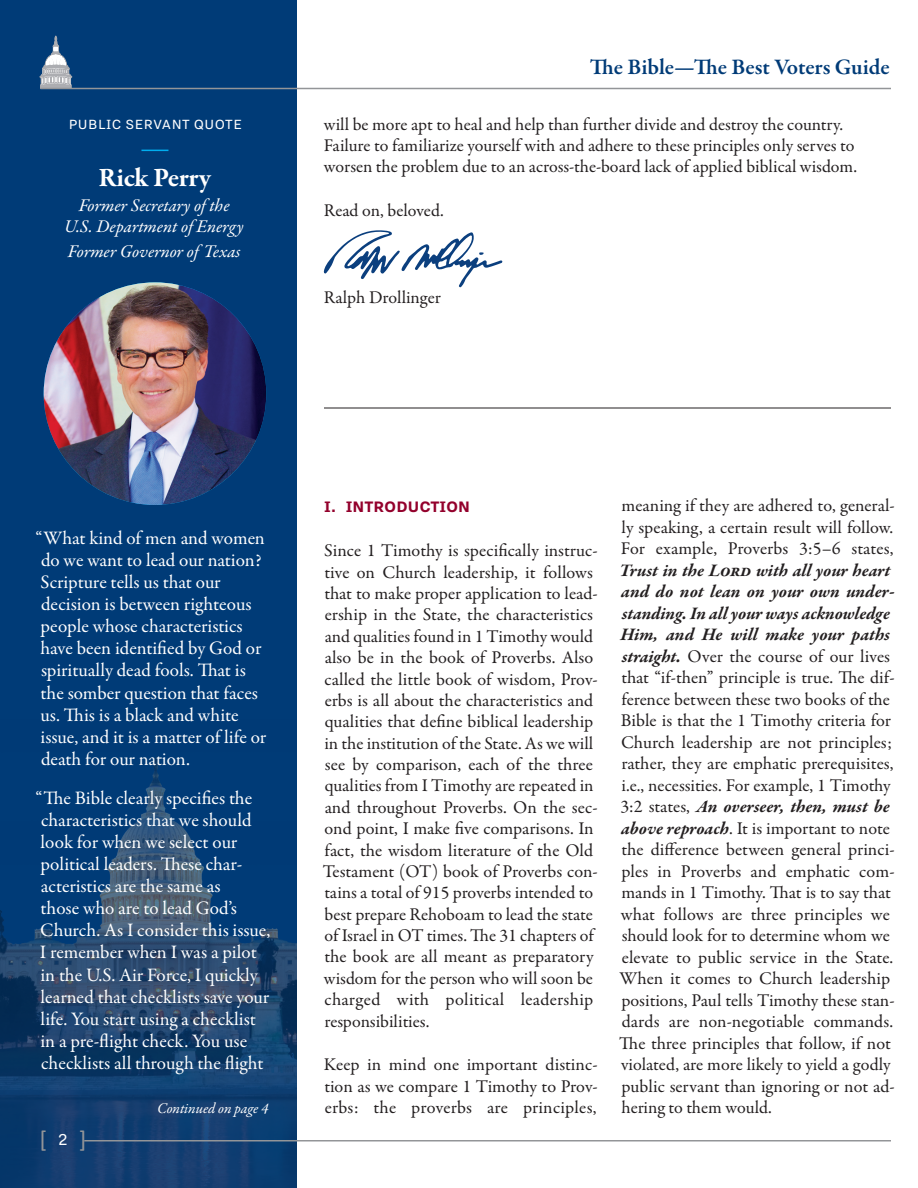
<style>
.page{position:relative;width:918px;height:1188px;background:#fff}
.page>*{position:absolute;margin:0;border:0;box-sizing:border-box;transform-origin:0 0}
.Name_Headline{font:700 27px "Garamond Premr Pro";letter-spacing:-.01em;color:#fff}
.t1{font:24px "Calibri";color:#939598}
.t2{font:600 22.5px "Garamond Premr Pro";color:#003b77}
.Body{font:19.2px/22px "Garamond Premr Pro";color:#fff}
.t3{font:700 18.75px "Nitti Grotesk";color:#93012c}
.Body-2{font:18px/21.5px "Garamond Premr Pro";color:#231f20}
.Preamble_Body{font:18px/21px "Garamond Premr Pro";color:#231f20}
.Name_Headline-2{font:italic 18px/21px "Garamond Premr Pro";color:#fff;text-align:center}
.Category_Blue{font:16.5px "Nitti Grotesk";letter-spacing:.03em;color:#fff}
.t4{font:italic 15px "Garamond Premr Pro";letter-spacing:-.01em;color:#fff}
.s1{font-family:"Nitti Grotesk";font-size:19.5px;color:#fff}
.s2{font-weight:700;font-style:italic}
</style>
<div class="page">
<hr style="left:40px;top:88px;width:851px;height:1px;background:#939598">
<img style="left:0;top:0;width:297px;height:1188px">
<hr style="left:84px;top:1140px;width:807px;height:2px;background:#939598">
<svg style="left:324px;top:230px;width:178px;height:57px"></svg>
<hr style="left:324px;top:408px;width:567px;height:1px;background:#231f20">
<svg style="left:141px;top:150px;width:27px;height:1px"></svg>
<img style="left:44px;top:282px;width:222px;height:223px;border-radius:111px">
<p class="Category_Blue" style="left:69px;top:116px;width:175px">PUBLIC SERVANT QUOTE</p>
<p class="Name_Headline" style="left:99px;top:161px;width:114px">Rick Perry</p>
<p class="Name_Headline-2" style="left:64px;top:196px;width:181px">Former Secretary of the<br>U.S. Department of Energy</p>
<p class="Name_Headline-2" style="left:68px;top:242px;width:174px">Former Governor of Texas</p>
<p class="t2" style="left:590px;top:53px;width:302px">The Bible—The Best Voters Guide</p>
<p class="Preamble_Body" style="left:324px;top:114px;width:535px">will be more apt to heal and help than further divide and destroy the country.<br>Failure to familiarize yourself with and adhere to these principles only serves to worsen the problem due to an across-the-board lack of applied biblical wisdom.</p>
<p class="Preamble_Body" style="left:324px;top:200px;width:122px">Read on, beloved.</p>
<p class="Body-2" style="left:324px;top:287px;width:118px">Ralph Drollinger</p>
<p class="Body" style="left:36px;top:527px;width:232px">“What kind of men and women do we want to lead our nation?<br>Scripture tells us that our decision is between righteous people whose characteristics have been identified by God or spiritually dead fools. That is the somber question that faces us. This is a black and white issue, and it is a matter of life or death for our nation.</p>
<p class="Body" style="left:36px;top:787px;width:236px">“The Bible clearly specifies the characteristics that we should look for when we select our political leaders. These char&shy;acteristics are the same as<br>those who are to lead God’s<br>Church. As I consider this issue,<br>I remember when I was a pilot in the U.S. Air Force, I quickly learned that checklists save your life. You start using a checklist<br>in a pre-flight check. You use checklists all through the flight</p>
<p class="t4" style="left:157px;top:1099px;width:113px">Continued on page 4</p>
<h2 class="t1" style="left:39px;top:1122px;width:49px">[ <span class="s1">2</span> ]</h2>
<p class="t3" style="left:324px;top:497px;width:147px">I. INTRODUCTION</p>
<p class="Body-2" style="left:323px;top:540px;width:276px">Since 1 Timothy is specifically instruc&shy;tive on Church leadership, it follows that to make proper application to lead&shy;ership in the State, the characteristics and qualities found in 1 Timothy would also be in the book of Proverbs. Also called the little book of wisdom, Prov&shy;erbs is all about the characteristics and qualities that define biblical leadership in the institution of the State. As we will see by comparison, each of the three qualities from I Timothy are repeated in and throughout Proverbs. On the sec&shy;ond point, I make five comparisons. In fact, the wisdom literature of the Old Testament (OT) book of Proverbs con&shy;tains a total of 915 proverbs intended to best prepare Rehoboam to lead the state of Israel in OT times. The 31 chapters of the book are all meant as preparatory wisdom for the person who will soon be charged with political leadership responsibilities.</p>
<p class="Body-2" style="left:324px;top:1055px;width:275px;text-align:justify">Keep in mind one important distinc&shy;tion as we compare 1 Timothy to Prov&shy;erbs: the proverbs are principles,</p>
<p class="Body-2" style="left:619px;top:495px;width:277px">meaning if they are adhered to, general&shy;ly speaking, a certain result will follow.<br>For example, Proverbs 3:5–6 states, <span class="s2">Trust in the Lord with all your heart and do not lean on your own under&shy;standing. In all your ways acknowledge Him, and He will make your paths straight.</span> Over the course of our lives that “if-then” principle is true. The dif&shy;ference between these two books of the Bible is that the 1 Timothy criteria for Church leadership are not principles; rather, they are emphatic prerequisites, i.e., necessities. For example, 1 Timothy 3:2 states, <span class="s2">An overseer, then, must be above reproach</span>. It is important to note the difference between general princi&shy;ples in Proverbs and emphatic com&shy;mands in 1 Timothy. That is to say that what follows are three principles we should look for to determine whom we elevate to public service in the State.<br>When it comes to Church leadership positions, Paul tells Timothy these stan&shy;dards are non-negotiable commands.<br>The three principles that follow, if not violated, are more likely to yield a godly public servant than ignoring or not ad&shy;hering to them would.</p>
</div>
